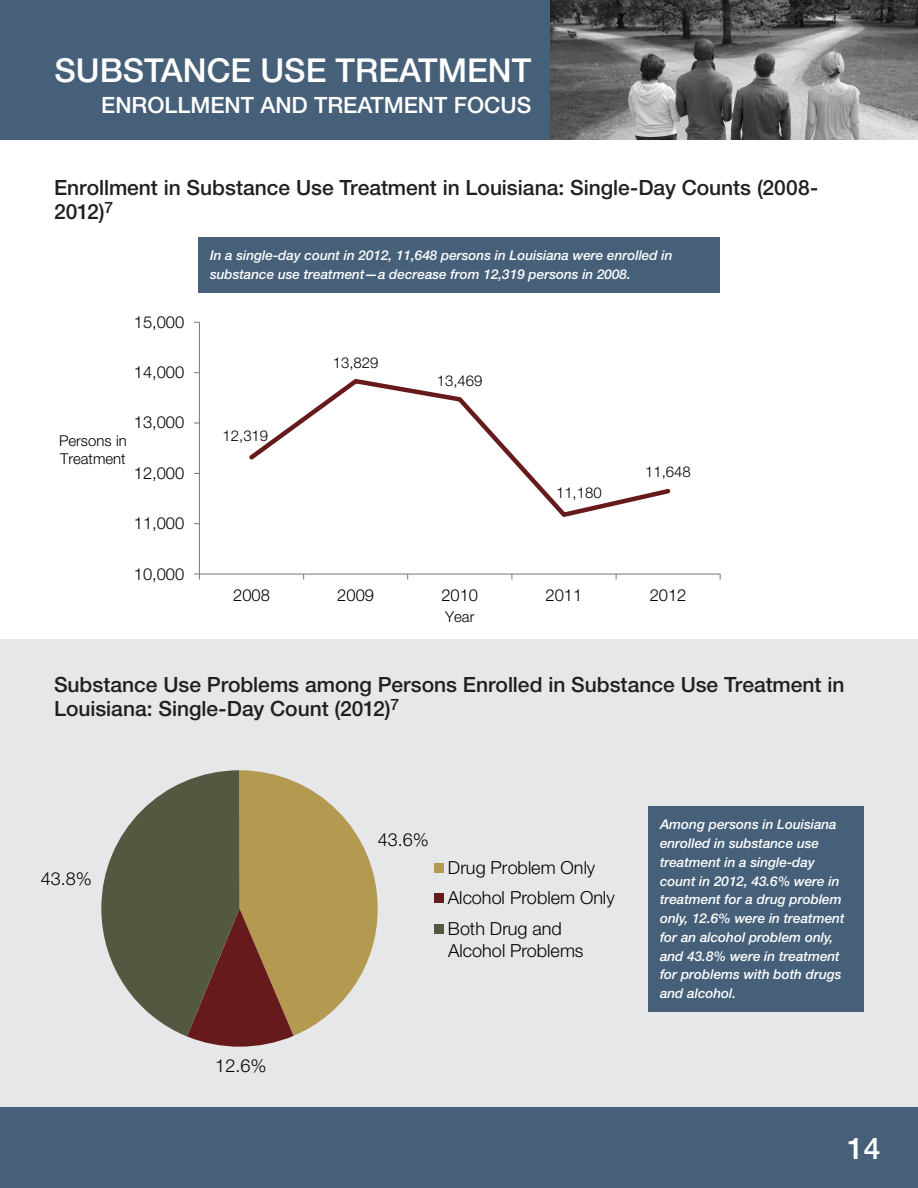
<style>
.page{position:relative;width:918px;height:1188px;background:#fff}
.page>*{position:absolute;margin:0;border:0;box-sizing:border-box;transform-origin:0 0}
.t1{font:500 33px "Helvetica Neue LT Std";color:#fff}
.t2{font:500 30px "Helvetica Neue LT Std";color:#fff}
.t3{font:500 22.5px "Helvetica Neue LT Std";color:#fff}
.t4{font:500 21px/24px "Helvetica Neue LT Std";color:#231f20}
.t5{font:300 18px/30.3px "Helvetica Neue LT Std";color:#000}
.t6{font:300 16.5px "Helvetica Neue LT Std";color:#000}
.t7{font:300 15px/17.7px "Helvetica Neue LT Std";color:#000}
.t8{font:italic 500 13.5px/18.8px "Helvetica Neue LT Std";color:#fff}
</style>
<div class="page">
<div style="left:0;top:0;width:551px;height:140px;background:#466079"></div>
<img style="left:551px;top:0;width:367px;height:140px">
<div style="left:0;top:1107px;width:918px;height:81px;background:#466079"></div>
<div style="left:0;top:639px;width:918px;height:468px;background:#e6e7e9"></div>
<div style="left:198px;top:237px;width:522px;height:56px;background:#466079"></div>
<hr style="left:199px;top:322px;width:1px;height:252px;background:#7f7f7f">
<hr style="left:199px;top:574px;width:521px;height:1px;background:#7f7f7f">
<svg style="left:194px;top:574px;width:6px;height:5px"></svg>
<svg style="left:249px;top:379px;width:422px;height:138px"></svg>
<svg style="left:101px;top:770px;width:277px;height:277px"></svg>
<div style="left:434px;top:863px;width:10px;height:10px;background:#b49a51"></div>
<div style="left:434px;top:894px;width:10px;height:9px;background:#661a1c"></div>
<div style="left:434px;top:924px;width:10px;height:9px;background:#535941"></div>
<div style="left:648px;top:806px;width:216px;height:206px;background:#466079"></div>
<h1 class="t1" style="left:54px;top:50px;width:478px">SUBSTANCE USE TREATMENT</h1>
<h2 class="t3" style="left:101px;top:92px;width:432px">ENROLLMENT AND TREATMENT FOCUS</h2>
<p class="t4" style="left:54px;top:175px;width:766px">Enrollment in Substance Use Treatment in Louisiana: Single-Day Counts (2008-<br>2012)<sup>7</sup></p>
<p class="t8" style="left:210px;top:246px;width:464px">In a single-day count in 2012, 11,648 persons in Louisiana were enrolled in substance use treatment—a decrease from 12,319 persons in 2008.</p>
<p class="t6" style="left:134px;top:312px;width:52px">15,000</p>
<p class="t6" style="left:134px;top:362px;width:52px">14,000</p>
<p class="t7" style="left:59px;top:432px;width:69px">Persons in<br>Treatment</p>
<p class="t6" style="left:134px;top:413px;width:52px">13,000</p>
<p class="t6" style="left:134px;top:463px;width:52px">12,000</p>
<p class="t6" style="left:134px;top:513px;width:52px">11,000</p>
<p class="t6" style="left:134px;top:564px;width:52px">10,000</p>
<p class="t7" style="left:223px;top:426px;width:47px">12,319</p>
<p class="t7" style="left:333px;top:353px;width:47px">13,829</p>
<p class="t7" style="left:437px;top:371px;width:47px">13,469</p>
<p class="t7" style="left:556px;top:484px;width:47px">11,180</p>
<p class="t7" style="left:645px;top:463px;width:47px">11,648</p>
<p class="t6" style="left:233px;top:585px;width:38px">2008</p>
<p class="t6" style="left:337px;top:585px;width:38px">2009</p>
<p class="t6" style="left:441px;top:585px;width:38px">2010</p>
<p class="t6" style="left:546px;top:585px;width:38px">2011</p>
<p class="t6" style="left:650px;top:585px;width:38px">2012</p>
<p class="t7" style="left:445px;top:608px;width:31px">Year</p>
<p class="t4" style="left:54px;top:673px;width:792px">Substance Use Problems among Persons Enrolled in Substance Use Treatment in<br>Louisiana: Single-Day Count (2012)<sup>7</sup></p>
<h3 class="t5" style="left:378px;top:825px;width:53px">43.6%</h3>
<h3 class="t5" style="left:41px;top:863px;width:53px">43.8%</h3>
<h3 class="t5" style="left:448px;top:852px;width:168px">Drug Problem Only<br>Alcohol Problem Only<br>Both Drug and</h3>
<h3 class="t5" style="left:448px;top:935px;width:137px">Alcohol Problems</h3>
<h3 class="t5" style="left:215px;top:1050px;width:53px">12.6%</h3>
<p class="t8" style="left:660px;top:815px;width:186px">Among persons in Louisiana enrolled in substance use treatment in a single-day count in 2012, 43.6% were in treatment for a drug problem only, 12.6% were in treatment for an alcohol problem only, and 43.8% were in treatment for problems with both drugs and alcohol.</p>
<h2 class="t2" style="left:847px;top:1130px;width:35px">14</h2>
</div>
